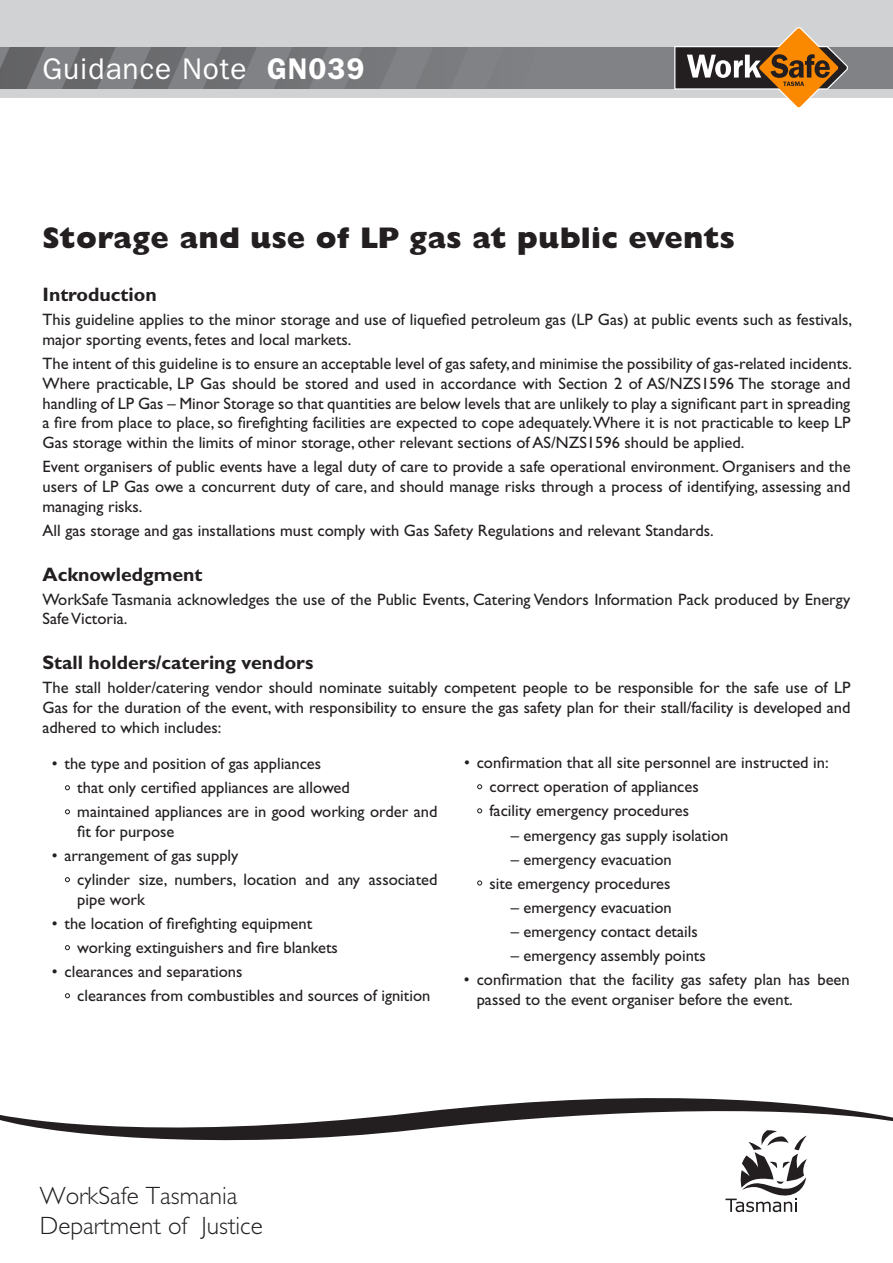
<style>
.page{position:relative;width:893px;height:1263px;background:#fff}
.page>*{position:absolute;margin:0;border:0;box-sizing:border-box;transform-origin:0 0}
.t1{font:800 30px "Gill Sans";letter-spacing:.01em;color:#231f20}
.t2{font:30px "Franklin Gothic";letter-spacing:.03em;color:#fff}
.t3{font:300 25.05px/30.2px "Gill Sans";color:#231f20}
.t4{font:700 19.5px "Gill Sans";color:#231f20}
.t5{font:16.5px/19.8px "Gill Sans";color:#231f20;text-align:justify}
.s1{font-weight:600}
</style>
<div class="page">
<div style="left:0;top:46px;width:893px;height:51px;background:#d1d2d4"></div>
<div style="left:0;top:47px;width:893px;height:41px;background:#808285"></div>
<svg style="left:0;top:47px;width:376px;height:41px"></svg>
<div style="left:0;top:0;width:893px;height:46px;background:#d1d2d4"></div>
<svg style="left:673px;top:27px;width:177px;height:81px"></svg>
<svg style="left:65px;top:785px;width:5px;height:5px"></svg>
<svg style="left:477px;top:784px;width:5px;height:5px"></svg>
<svg style="left:65px;top:809px;width:5px;height:5px"></svg>
<svg style="left:477px;top:808px;width:5px;height:5px"></svg>
<svg style="left:65px;top:877px;width:5px;height:5px"></svg>
<svg style="left:477px;top:880px;width:5px;height:5px"></svg>
<svg style="left:65px;top:945px;width:5px;height:5px"></svg>
<svg style="left:65px;top:993px;width:5px;height:5px"></svg>
<svg style="left:0;top:1098px;width:893px;height:43px"></svg>
<svg style="left:725px;top:1130px;width:82px;height:82px"></svg>
<p class="t2" style="left:43px;top:51px;width:323px">Guidance Note <span class="s1">GN039</span></p>
<h1 class="t1" style="left:43px;top:220px;width:694px">Storage and use of LP gas at public events</h1>
<h2 class="t4" style="left:43px;top:283px;width:116px">Introduction</h2>
<p class="t5" style="left:43px;top:310px;width:811px">This guideline applies to the minor storage and use of liquefied petroleum gas (LP Gas) at public events such as festivals,</p>
<p class="t5" style="left:43px;top:327px;width:811px;line-height:24px">major sporting events, fetes and local markets.<br>The intent of this guideline is to ensure an acceptable level of gas safety, and minimise the possibility of gas-related incidents.</p>
<p class="t5" style="left:43px;top:373px;width:809px">Where practicable, LP Gas should be stored and used in accordance with Section 2 of AS/NZS1596 The storage and handling of LP Gas – Minor Storage so that quantities are below levels that are unlikely to play a significant part in spreading a fire from place to place, so firefighting facilities are expected to cope adequately.Where it is not practicable to keep LP Gas storage within the limits of minor storage, other relevant sections of AS/NZS1596 should be applied.</p>
<p class="t5" style="left:43px;top:457px;width:809px">Event organisers of public events have a legal duty of care to provide a safe operational environment. Organisers and the users of LP Gas owe a concurrent duty of care, and should manage risks through a process of identifying, assessing and managing risks.</p>
<p class="t5" style="left:43px;top:520px;width:673px">All gas storage and gas installations must comply with Gas Safety Regulations and relevant Standards.</p>
<h2 class="t4" style="left:43px;top:562px;width:161px">Acknowledgment</h2>
<p class="t5" style="left:43px;top:589px;width:809px">WorkSafe Tasmania acknowledges the use of the Public Events, Catering Vendors Information Pack produced by Energy<br>Safe Victoria.</p>
<h2 class="t4" style="left:43px;top:651px;width:272px">Stall holders/catering vendors</h2>
<p class="t5" style="left:43px;top:678px;width:809px">The stall holder/catering vendor should nominate suitably competent people to be responsible for the safe use of LP Gas for the duration of the event, with responsibility to ensure the gas safety plan for their stall/facility is developed and adhered to which includes:</p>
<p class="t5" style="left:52px;top:754px;width:271px">• the type and position of gas appliances</p>
<p class="t5" style="left:464px;top:753px;width:366px">• confirmation that all site personnel are instructed in:</p>
<p class="t5" style="left:77px;top:778px;width:274px">that only certified appliances are allowed</p>
<p class="t5" style="left:489px;top:777px;width:211px">correct operation of appliances</p>
<p class="t5" style="left:489px;top:801px;width:201px">facility emergency procedures</p>
<p class="t5" style="left:77px;top:822px;width:99px">fit for purpose</p>
<p class="t5" style="left:511px;top:825px;width:219px">– emergency gas supply isolation</p>
<p class="t5" style="left:77px;top:802px;width:362px">maintained appliances are in good working order and</p>
<p class="t5" style="left:52px;top:846px;width:188px">• arrangement of gas supply</p>
<p class="t5" style="left:511px;top:849px;width:162px">– emergency evacuation</p>
<p class="t5" style="left:77px;top:870px;width:362px">cylinder size, numbers, location and any associated</p>
<p class="t5" style="left:489px;top:873px;width:182px">site emergency procedures</p>
<p class="t5" style="left:77px;top:890px;width:69px">pipe work</p>
<p class="t5" style="left:511px;top:897px;width:162px">– emergency evacuation</p>
<p class="t5" style="left:52px;top:914px;width:262px">• the location of firefighting equipment</p>
<p class="t5" style="left:511px;top:921px;width:188px">– emergency contact details</p>
<p class="t5" style="left:77px;top:938px;width:262px">working extinguishers and fire blankets</p>
<p class="t5" style="left:511px;top:945px;width:197px">– emergency assembly points</p>
<p class="t5" style="left:52px;top:962px;width:192px">• clearances and separations</p>
<p class="t5" style="left:464px;top:969px;width:387px">• confirmation that the facility gas safety plan has been</p>
<p class="t5" style="left:77px;top:986px;width:355px">clearances from combustibles and sources of ignition</p>
<p class="t5" style="left:477px;top:989px;width:318px">passed to the event organiser before the event.</p>
<p class="t3" style="left:40px;top:1181px;width:224px">WorkSafe Tasmania<br>Department of Justice</p>
</div>
